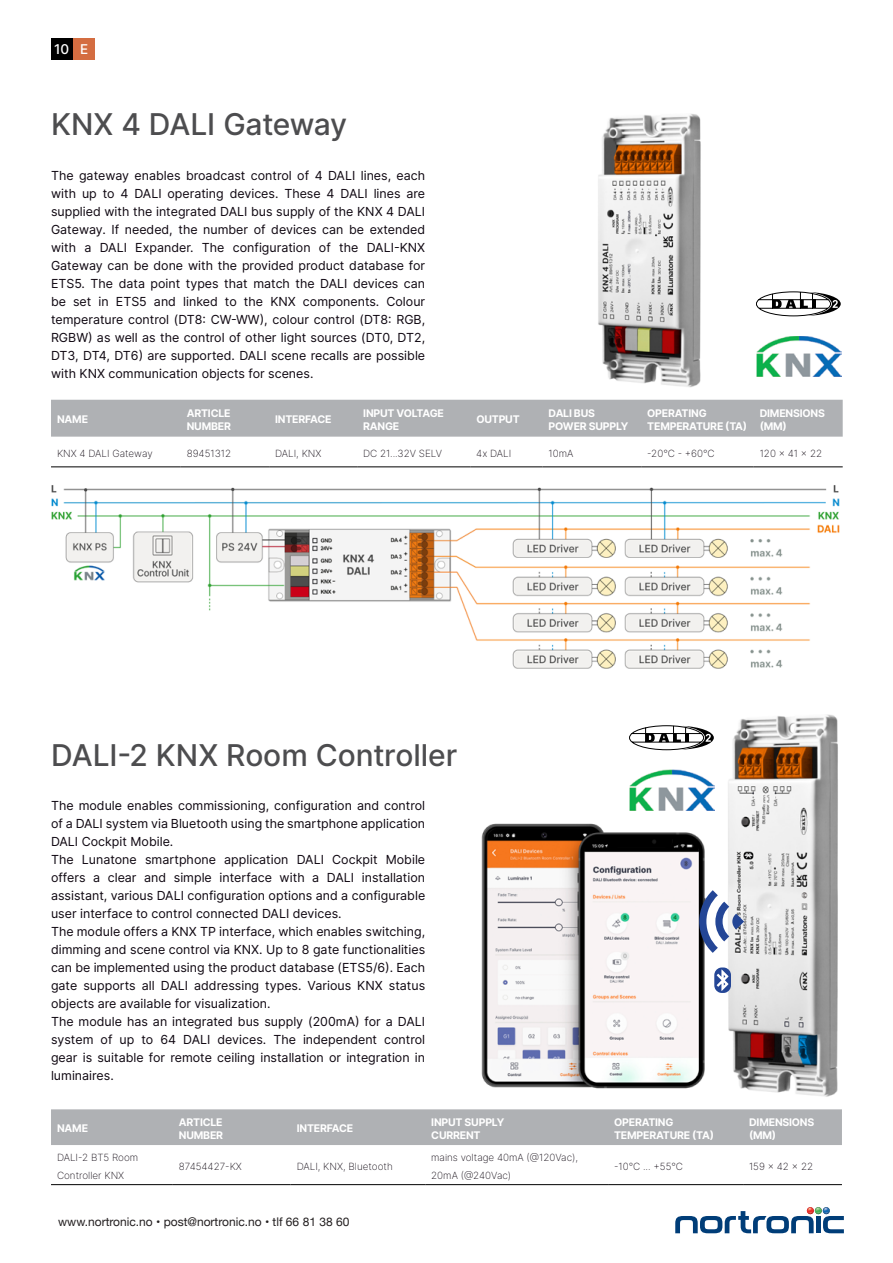
<style>
.page{position:relative;width:893px;height:1263px;background:#fff}
.page>*{position:absolute;margin:0;border:0;box-sizing:border-box;transform-origin:0 0}
.t1{font:500 30px "Inter";letter-spacing:-.005em;color:#4d4d4f}
.t2{font:500 13.5px "Inter";color:#fff}
.t3{font:12.45px/18px "Inter";color:#0e0610}
.t4{font:12px "Helvetica Neue";color:#231f20}
.t5{font:700 10.5px/13.5px "Inter";letter-spacing:-.02em;color:#fff}
.t6{font:9.9px/18px "Inter Extra Light BETA";color:#0e0610}
</style>
<div class="page">
<div style="left:51px;top:38px;width:21px;height:22px;background:#000"></div>
<div style="left:74px;top:38px;width:21px;height:22px;background:#d46d41"></div>
<div style="left:51px;top:400px;width:792px;height:37px;background:#afb1b4"></div>
<hr style="left:51px;top:467px;width:130px;height:1px;background:#000">
<hr style="left:181px;top:467px;width:88px;height:1px;background:#000">
<hr style="left:269px;top:467px;width:88px;height:1px;background:#000">
<hr style="left:357px;top:467px;width:113px;height:1px;background:#000">
<hr style="left:470px;top:467px;width:73px;height:1px;background:#000">
<hr style="left:543px;top:467px;width:98px;height:1px;background:#000">
<hr style="left:641px;top:467px;width:113px;height:1px;background:#000">
<hr style="left:754px;top:467px;width:89px;height:1px;background:#000">
<img style="left:51px;top:485px;width:789px;height:184px">
<img style="left:598px;top:114px;width:244px;height:274px">
<img style="left:756px;top:336px;width:85px;height:40px">
<svg style="left:756px;top:291px;width:85px;height:25px"></svg>
<img style="left:481px;top:823px;width:224px;height:266px">
<img style="left:728px;top:714px;width:110px;height:383px">
<svg style="left:699px;top:890px;width:45px;height:63px"></svg>
<svg style="left:714px;top:967px;width:17px;height:26px"></svg>
<div style="left:51px;top:1109px;width:791px;height:36px;background:#afb1b4"></div>
<hr style="left:51px;top:1184px;width:122px;height:1px;background:#000">
<hr style="left:173px;top:1184px;width:118px;height:1px;background:#000">
<hr style="left:291px;top:1184px;width:134px;height:1px;background:#000">
<hr style="left:425px;top:1184px;width:183px;height:1px;background:#000">
<hr style="left:608px;top:1184px;width:135px;height:1px;background:#000">
<hr style="left:743px;top:1184px;width:99px;height:1px;background:#000">
<img style="left:629px;top:770px;width:85px;height:40px">
<svg style="left:629px;top:725px;width:85px;height:25px"></svg>
<svg style="left:675px;top:1207px;width:169px;height:26px"></svg>
<p class="t2" style="left:54px;top:39px;width:36px">10 E</p>
<h1 class="t1" style="left:51px;top:103px;width:298px">KNX 4 DALI Gateway</h1>
<p class="t3" style="left:51px;top:166px;width:376px;text-align:justify">The gateway enables broadcast control of 4 DALI lines, each with up to 4 DALI operating devices. These 4 DALI lines are supplied with the integrated DALI bus supply of the KNX 4 DALI Gateway. If needed, the number of devices can be extended with a DALI Expander. The configuration of the DALI-KNX Gateway can be done with the provided product database for ETS5. The data point types that match the DALI devices can be set in ETS5 and linked to the KNX components. Colour temperature control (DT8: CW-WW), colour control (DT8: RGB, RGBW) as well as the control of other light sources (DT0, DT2, DT3, DT4, DT6) are supported. DALI scene recalls are possible with KNX communication objects for scenes.</p>
<p class="t5" style="left:57px;top:412px;width:33px">NAME</p>
<p class="t5" style="left:187px;top:406px;width:46px">ARTICLE<br>NUMBER</p>
<p class="t5" style="left:275px;top:412px;width:58px">INTERFACE</p>
<p class="t5" style="left:363px;top:406px;width:82px">INPUT VOLTAGE<br>RANGE</p>
<p class="t5" style="left:476px;top:412px;width:45px">OUTPUT</p>
<p class="t5" style="left:549px;top:406px;width:81px">DALI BUS<br>POWER SUPPLY</p>
<p class="t5" style="left:647px;top:406px;width:101px">OPERATING<br>TEMPERATURE (TA)</p>
<p class="t5" style="left:760px;top:406px;width:67px">DIMENSIONS (MM)</p>
<p class="t6" style="left:57px;top:444px;width:97px">KNX 4 DALI Gateway</p>
<p class="t6" style="left:187px;top:444px;width:46px">89451312</p>
<p class="t6" style="left:275px;top:444px;width:48px">DALI, KNX</p>
<p class="t6" style="left:363px;top:444px;width:80px">DC 21...32V SELV</p>
<p class="t6" style="left:476px;top:444px;width:37px">4x DALI</p>
<p class="t6" style="left:549px;top:444px;width:26px">10mA</p>
<p class="t6" style="left:647px;top:444px;width:69px">-20°C - +60°C</p>
<p class="t6" style="left:760px;top:444px;width:64px">120 x 41 x 22</p>
<h1 class="t1" style="left:51px;top:733px;width:408px">DALI-2 KNX Room Controller</h1>
<p class="t3" style="left:51px;top:796px;width:376px">The module enables commissioning, configuration and control of a DALI system via Bluetooth using the smartphone application DALI Cockpit Mobile.<br>The Lunatone smartphone application DALI Cockpit Mobile offers a clear and simple interface with a DALI installation assistant, various DALI configuration options and a configurable user interface to control connected DALI devices.<br>The module offers a KNX TP interface, which enables switching, dimming and scene control via KNX. Up to 8 gate functionalities can be implemented using the product database (ETS5/6). Each gate supports all DALI addressing types. Various KNX status objects are available for visualization.<br>The module has an integrated bus supply (200mA) for a DALI system of up to 64 DALI devices. The independent control gear is suitable for remote ceiling installation or integration in luminaires.</p>
<p class="t5" style="left:57px;top:1121px;width:33px">NAME</p>
<p class="t5" style="left:179px;top:1115px;width:46px">ARTICLE<br>NUMBER</p>
<p class="t5" style="left:297px;top:1121px;width:58px">INTERFACE</p>
<p class="t5" style="left:431px;top:1115px;width:75px">INPUT SUPPLY<br>CURRENT</p>
<p class="t5" style="left:614px;top:1115px;width:101px">OPERATING<br>TEMPERATURE (TA)</p>
<p class="t5" style="left:749px;top:1115px;width:67px">DIMENSIONS (MM)</p>
<p class="t6" style="left:57px;top:1148px;width:83px">DALI-2 BT5 Room<br>Controller KNX</p>
<p class="t6" style="left:179px;top:1157px;width:65px">87454427-KX</p>
<p class="t6" style="left:297px;top:1157px;width:98px">DALI, KNX, Bluetooth</p>
<p class="t6" style="left:431px;top:1148px;width:148px">mains voltage 40mA (@120Vac),<br>20mA (@240Vac)</p>
<p class="t6" style="left:614px;top:1157px;width:70px">-10°C ... +55°C</p>
<p class="t6" style="left:749px;top:1157px;width:66px">159 x 42 x 22</p>
<p class="t4" style="left:58px;top:1212px;width:293px">www.nortronic.no • post@nortronic.no • tlf 66 81 38 60</p>
</div>
